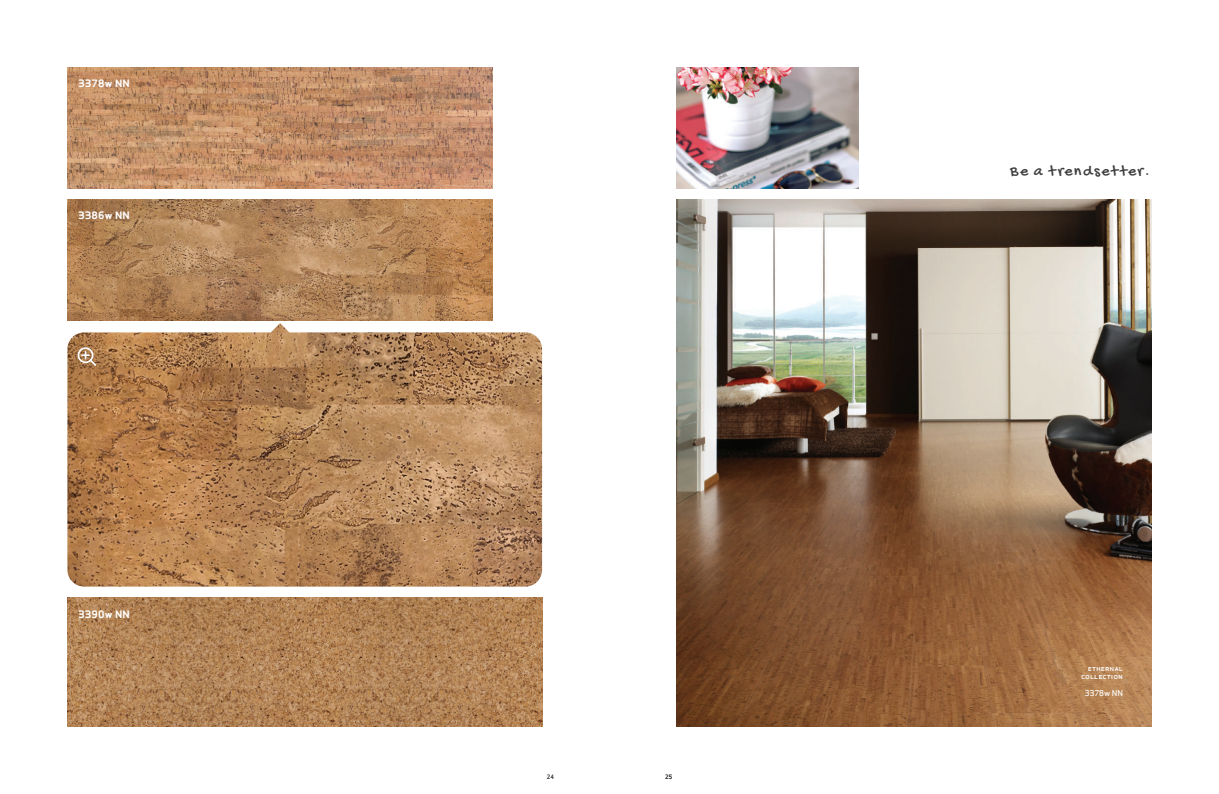
<style>
.page{position:relative;width:1219px;height:794px;background:#fff}
.page>*{position:absolute;margin:0;border:0;box-sizing:border-box;transform-origin:0 0}
.t1{font:16px "Gochi Hand";letter-spacing:.1em;color:#3e3e3f}
.t2{font:10px "Apex Sans T Bold";letter-spacing:.02em;color:#fff;scale:1.07 1}
.t3{font:8px/8.5px "Apex Sans C Medium";color:#fff;text-align:right}
.t4{font:6px "Apex Sans T Bold";color:#3e3e3f}
.t5{font:6px "Apex Sans T Bold";color:#231f20}
</style>
<div class="page">
<img style="left:677px;top:199px;width:474px;height:527px">
<img style="left:677px;top:67px;width:182px;height:121px">
<img style="left:67px;top:67px;width:426px;height:121px">
<img style="left:67px;top:199px;width:426px;height:121px">
<img style="left:67px;top:598px;width:475px;height:128px">
<img style="left:67px;top:323px;width:475px;height:263px">
<div style="left:78px;top:347px;width:15px;height:16px;border:2px solid #fff;border-radius:50%"></div>
<svg style="left:82px;top:352px;width:16px;height:15px"></svg>
<p class="t2" style="left:78px;top:77px;width:50px">3378w NN</p>
<p class="t2" style="left:78px;top:209px;width:50px">3386w NN</p>
<p class="t2" style="left:78px;top:608px;width:50px">3390w NN</p>
<p class="t4" style="left:547px;top:773px;width:9px">24</p>
<p class="t5" style="left:665px;top:772px;width:9px">25</p>
<h1 class="t1" style="left:1010px;top:162px;width:141px">Be a trendsetter.</h1>
<p class="t3" style="left:1081px;top:663px;width:44px">ethernal collection</p>
<p class="t3" style="left:1085px;top:689px;width:40px">3378w NN</p>
</div>
